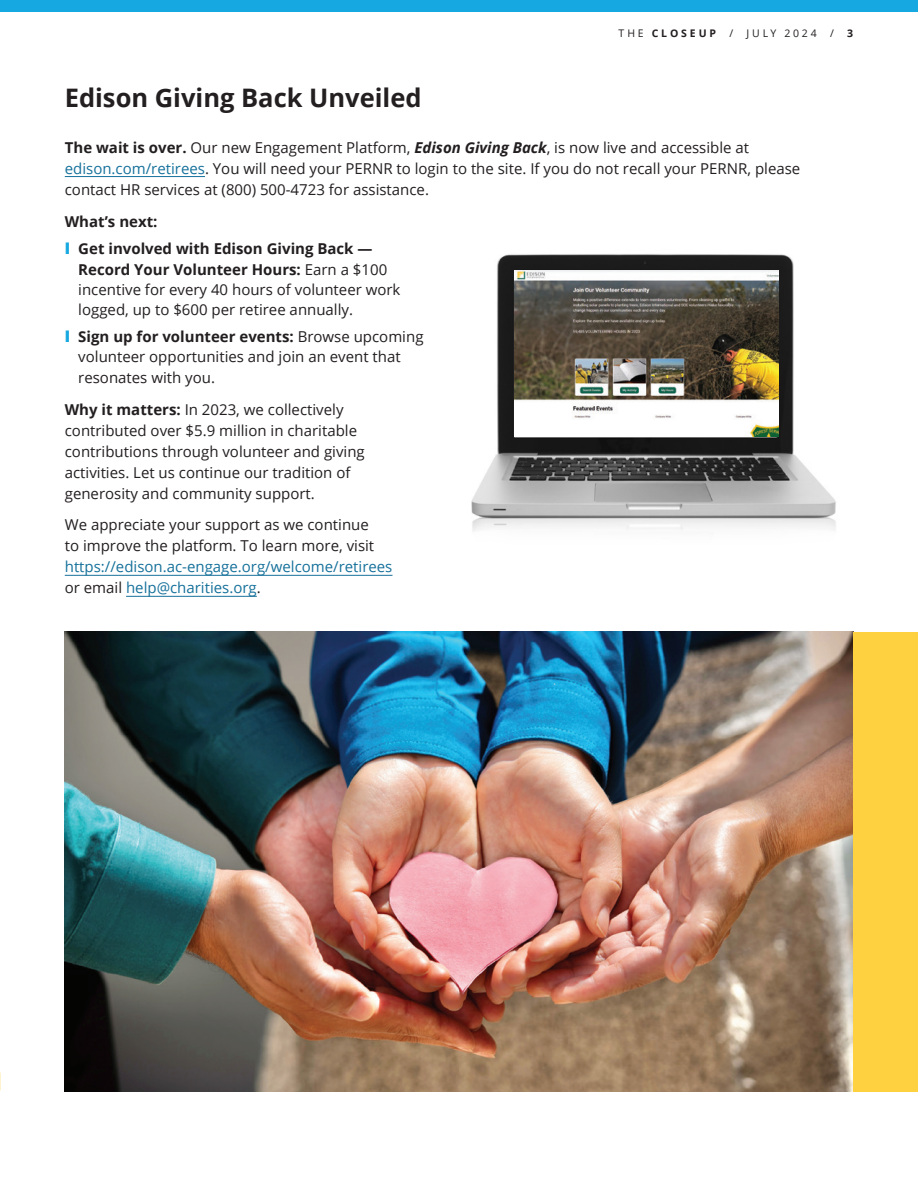
<style>
.page{position:relative;width:918px;height:1188px;background:#fff}
.page>*{position:absolute;margin:0;border:0;box-sizing:border-box;transform-origin:0 0}
.hd1{font:700 25.5px "Open Sans";color:#231f20}
.body{font:15px/21px "Open Sans";color:#231f20}
.body-2{font:700 15px "Open Sans";color:#231f20}
.t1{font:700 10.5px "Open Sans";letter-spacing:.275em;color:#231f20}
.t2{font:10.5px "Open Sans";letter-spacing:.265em;color:#231f20}
.s1{font-weight:400}
.s2{font-weight:700}
.s3{font-weight:700;font-style:italic}
.s4{color:#16719b}
.s5{font-weight:800;color:#16a8e1}
</style>
<div class="page">
<div style="left:0;top:0;width:918px;height:12px;background:#16a8e1"></div>
<hr style="left:65px;top:176px;width:140px;height:1px;background:#16719b">
<img style="left:65px;top:632px;width:788px;height:459px">
<div style="left:853px;top:632px;width:65px;height:459px;background:#fdd140"></div>
<hr style="left:65px;top:575px;width:327px;height:1px;background:#16719b">
<hr style="left:126px;top:596px;width:131px;height:1px;background:#16719b">
<img style="left:471px;top:254px;width:365px;height:278px">
<img style="left:514px;top:270px;width:265px;height:167px">
<p class="t1" style="left:619px;top:26px;width:99px"><span class="s1">THE</span> CLOSEUP</p>
<p class="t2" style="left:729px;top:26px;width:5px">/</p>
<p class="t2" style="left:747px;top:26px;width:72px">JULY 2024</p>
<p class="t2" style="left:830px;top:26px;width:5px">/</p>
<p class="t1" style="left:847px;top:26px;width:7px">3</p>
<p class="hd1" style="left:65px;top:80px;width:358px">Edison Giving Back Unveiled</p>
<p class="body" style="left:65px;top:136px;width:737px"><span class="s2">The wait is over.</span> Our new Engagement Platform, <span class="s3">Edison Giving Back</span>, is now live and accessible at <span class="s4">edison.com/retirees</span>. You will need your PERNR to login to the site. If you do not recall your PERNR, please contact HR services at (800) 500-4723 for assistance.</p>
<p class="body-2" style="left:65px;top:211px;width:94px">What’s next:</p>
<p class="body" style="left:78px;top:239px;width:324px;line-height:20.2px;text-indent:-14px"><span class="s5">l</span> <span class="s2">Get involved with Edison Giving Back — Record Your Volunteer Hours:</span> Earn a $100 incentive for every 40 hours of volunteer work logged, up to $600 per retiree annually.</p>
<p class="body" style="left:78px;top:326px;width:347px;line-height:20.2px;text-indent:-14px"><span class="s5">l</span> <span class="s2">Sign up for volunteer events:</span> Browse upcoming volunteer opportunities and join an event that resonates with you.</p>
<p class="body" style="left:65px;top:398px;width:302px"><span class="s2">Why it matters:</span> In 2023, we collectively contributed over $5.9 million in charitable contributions through volunteer and giving activities. Let us continue our tradition of generosity and community support.</p>
<p class="body" style="left:65px;top:514px;width:329px">We appreciate your support as we continue<br>to improve the platform. To learn more, visit <span class="s4">https://edison.ac-engage.org/welcome/retirees </span>or email <span class="s4">help@charities.org</span>.</p>
</div>
